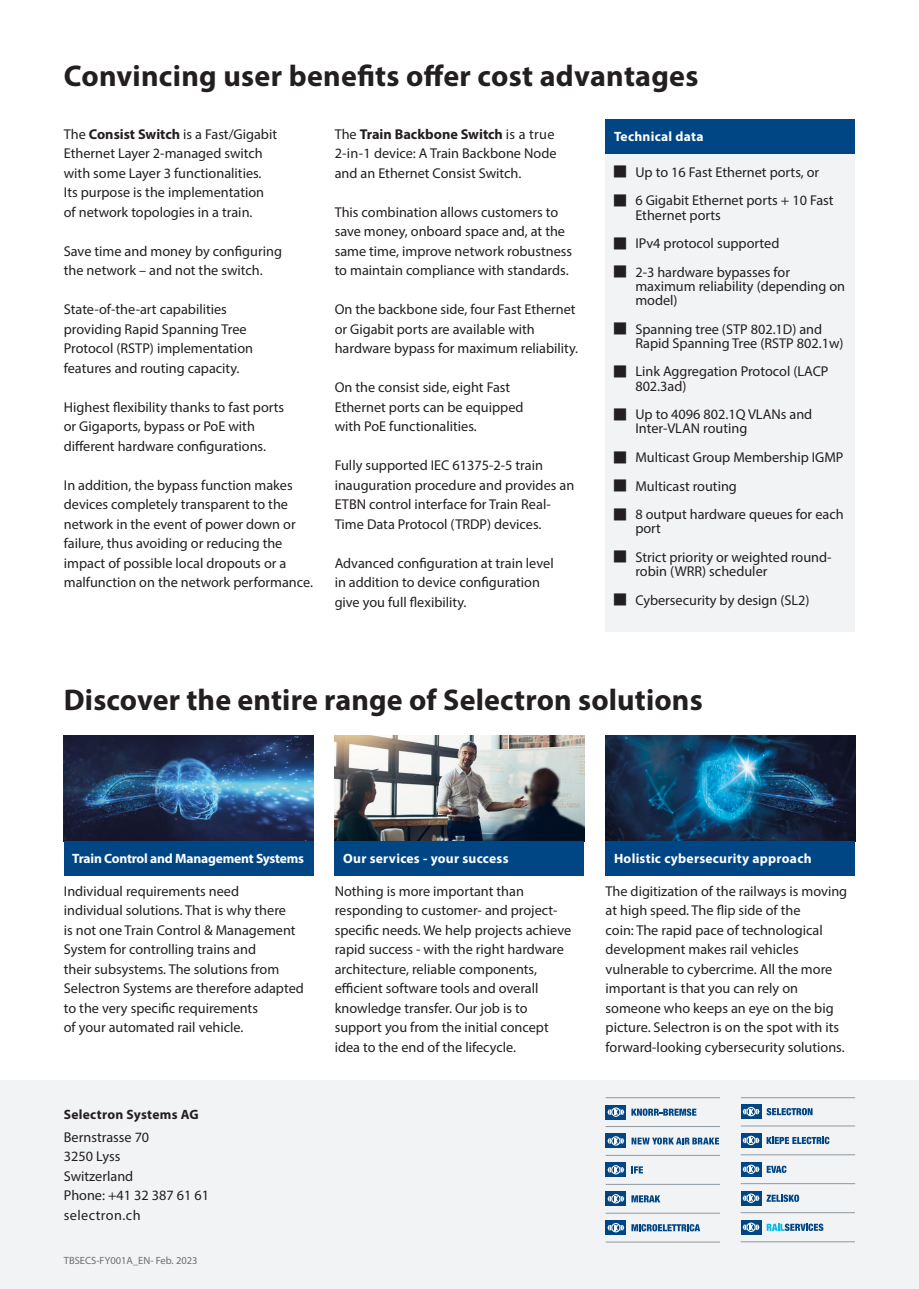
<style>
.page{position:relative;width:919px;height:1289px;background:#fff}
.page>*{position:absolute;margin:0;border:0;box-sizing:border-box;transform-origin:0 0}
.t1{font:700 30px "Myriad Pro";letter-spacing:.005em;color:#231f20}
.Abs_Copy_Regular_9_5{font:14.25px/19.5px "Myriad Pro";color:#231f20}
.Head_Copy_Bold_9_5_1{font:700 13.5px "Myriad Pro";letter-spacing:.02em;color:#fff}
.Head_Copy_Bold_9_5_1-2{font:700 13.5px "Myriad Pro";letter-spacing:-.015em;color:#fff}
.t2{font:700 13.5px "Myriad Pro";letter-spacing:.02em;color:#231f20}
.t3{font:10.5px "Myriad Pro";color:#6c6d70}
.s1{font-weight:700}
</style>
<div class="page">
<div style="left:0;top:1080px;width:918px;height:208px;background:#f2f3f4"></div>
<svg style="left:631px;top:1108px;width:65px;height:7px"></svg>
<div style="left:605px;top:1105px;width:21px;height:14px;background:#004684"></div>
<svg style="left:607px;top:1107px;width:17px;height:9px"></svg>
<hr style="left:605px;top:1126px;width:115px;height:1px;background:#8f99a0">
<hr style="left:605px;top:1154px;width:115px;height:1px;background:#8f99a0">
<hr style="left:605px;top:1183px;width:115px;height:1px;background:#8f99a0">
<hr style="left:605px;top:1241px;width:115px;height:1px;background:#8f99a0">
<hr style="left:740px;top:1125px;width:115px;height:1px;background:#8f99a0">
<hr style="left:740px;top:1154px;width:115px;height:1px;background:#8f99a0">
<hr style="left:740px;top:1183px;width:115px;height:1px;background:#8f99a0">
<hr style="left:605px;top:1212px;width:115px;height:1px;background:#8f99a0">
<hr style="left:605px;top:1097px;width:115px;height:1px;background:#8f99a0">
<hr style="left:740px;top:1097px;width:115px;height:1px;background:#8f99a0">
<hr style="left:740px;top:1212px;width:114px;height:1px;background:#8f99a0">
<hr style="left:740px;top:1241px;width:114px;height:1px;background:#8f99a0">
<div style="left:605px;top:1133px;width:21px;height:14px;background:#004684"></div>
<svg style="left:607px;top:1136px;width:17px;height:9px"></svg>
<svg style="left:631px;top:1137px;width:88px;height:7px"></svg>
<div style="left:605px;top:1162px;width:21px;height:14px;background:#004684"></div>
<svg style="left:607px;top:1165px;width:17px;height:9px"></svg>
<svg style="left:631px;top:1166px;width:12px;height:7px"></svg>
<div style="left:605px;top:1191px;width:21px;height:14px;background:#004684"></div>
<svg style="left:607px;top:1194px;width:17px;height:9px"></svg>
<svg style="left:631px;top:1195px;width:29px;height:7px"></svg>
<div style="left:605px;top:1220px;width:21px;height:14px;background:#004684"></div>
<svg style="left:607px;top:1223px;width:17px;height:9px"></svg>
<svg style="left:631px;top:1224px;width:69px;height:7px"></svg>
<div style="left:740px;top:1104px;width:21px;height:14px;background:#004684"></div>
<svg style="left:742px;top:1106px;width:17px;height:10px"></svg>
<svg style="left:766px;top:1108px;width:46px;height:7px"></svg>
<div style="left:740px;top:1133px;width:21px;height:14px;background:#004684"></div>
<svg style="left:742px;top:1135px;width:17px;height:10px"></svg>
<svg style="left:766px;top:1136px;width:63px;height:8px"></svg>
<div style="left:740px;top:1220px;width:21px;height:14px;background:#004684"></div>
<svg style="left:742px;top:1222px;width:17px;height:9px"></svg>
<svg style="left:766px;top:1223px;width:57px;height:7px"></svg>
<div style="left:740px;top:1191px;width:21px;height:14px;background:#004684"></div>
<svg style="left:742px;top:1193px;width:17px;height:9px"></svg>
<svg style="left:766px;top:1194px;width:33px;height:7px"></svg>
<div style="left:740px;top:1162px;width:21px;height:14px;background:#004684"></div>
<svg style="left:742px;top:1164px;width:17px;height:9px"></svg>
<svg style="left:766px;top:1165px;width:20px;height:7px"></svg>
<img style="left:605px;top:736px;width:250px;height:105px">
<img style="left:334px;top:736px;width:250px;height:105px">
<img style="left:64px;top:736px;width:249px;height:105px">
<div style="left:334px;top:841px;width:250px;height:35px;background:#004684"></div>
<div style="left:605px;top:841px;width:250px;height:35px;background:#004684"></div>
<div style="left:64px;top:841px;width:249px;height:35px;background:#004684"></div>
<div style="left:605px;top:119px;width:250px;height:35px;background:#004684"></div>
<div style="left:605px;top:154px;width:250px;height:477px;background:#f2f3f4"></div>
<h1 class="t1" style="left:64px;top:57px;width:636px">Convincing user benefits offer cost advantages</h1>
<p class="Abs_Copy_Regular_9_5" style="left:64px;top:124px;width:215px">The <span class="s1">Consist Switch</span> is a Fast/Gigabit Ethernet Layer 2-managed switch with some Layer 3 functionalities.<br>Its purpose is the implementation of network topologies in a train.</p>
<p class="Abs_Copy_Regular_9_5" style="left:64px;top:241px;width:220px">Save time and money by configuring the network – and not the switch.</p>
<p class="Abs_Copy_Regular_9_5" style="left:64px;top:299px;width:191px">State-of-the-art capabilities providing Rapid Spanning Tree<br>Protocol (RSTP) implementation features and routing capacity.</p>
<p class="Abs_Copy_Regular_9_5" style="left:64px;top:397px;width:222px">Highest flexibility thanks to fast ports or Gigaports, bypass or PoE with different hardware configurations.</p>
<p class="Abs_Copy_Regular_9_5" style="left:64px;top:475px;width:251px">In addition, the bypass function makes devices completely transparent to the network in the event of power down or failure, thus avoiding or reducing the impact of possible local dropouts or a malfunction on the network performance.</p>
<p class="Abs_Copy_Regular_9_5" style="left:334px;top:124px;width:223px">The <span class="s1">Train Backbone Switch</span> is a true<br>2-in-1 device: A Train Backbone Node and an Ethernet Consist Switch.</p>
<p class="Abs_Copy_Regular_9_5" style="left:334px;top:202px;width:239px">This combination allows customers to save money, onboard space and, at the same time, improve network robustness to maintain compliance with standards.</p>
<p class="Abs_Copy_Regular_9_5" style="left:334px;top:299px;width:245px">On the backbone side, four Fast Ethernet or Gigabit ports are available with hardware bypass for maximum reliability.</p>
<p class="Abs_Copy_Regular_9_5" style="left:334px;top:377px;width:190px">On the consist side, eight Fast<br>Ethernet ports can be equipped with PoE functionalities.</p>
<p class="Abs_Copy_Regular_9_5" style="left:334px;top:455px;width:241px">Fully supported IEC 61375-2-5 train inauguration procedure and provides an ETBN control interface for Train Real-Time Data Protocol (TRDP) devices.</p>
<p class="Abs_Copy_Regular_9_5" style="left:334px;top:553px;width:220px">Advanced configuration at train level in addition to device configuration give you full flexibility.</p>
<p class="Head_Copy_Bold_9_5_1" style="left:614px;top:128px;width:91px">Technical data</p>
<p class="Abs_Copy_Regular_9_5" style="left:635px;top:162px;width:185px">Up to 16 Fast Ethernet ports, or</p>
<p class="Abs_Copy_Regular_9_5" style="left:635px;top:193px;width:200px;line-height:14.2px">6 Gigabit Ethernet ports + 10 Fast<br>Ethernet ports</p>
<p class="Abs_Copy_Regular_9_5" style="left:635px;top:233px;width:145px">IPv4 protocol supported</p>
<p class="Abs_Copy_Regular_9_5" style="left:635px;top:264px;width:211px;line-height:14.2px">2-3 hardware bypasses for maximum reliability (depending on model)</p>
<p class="Abs_Copy_Regular_9_5" style="left:635px;top:321px;width:210px;line-height:14.2px">Spanning tree (STP 802.1D) and<br>Rapid Spanning Tree (RSTP 802.1w)</p>
<p class="Abs_Copy_Regular_9_5" style="left:635px;top:364px;width:195px;line-height:14.2px">Link Aggregation Protocol (LACP<br>802.3ad)</p>
<p class="Abs_Copy_Regular_9_5" style="left:635px;top:407px;width:178px;line-height:14.2px">Up to 4096 802.1Q VLANs and<br>Inter-VLAN routing</p>
<p class="Abs_Copy_Regular_9_5" style="left:635px;top:447px;width:210px">Multicast Group Membership IGMP</p>
<p class="Abs_Copy_Regular_9_5" style="left:635px;top:476px;width:103px">Multicast routing</p>
<p class="Abs_Copy_Regular_9_5" style="left:635px;top:507px;width:210px;line-height:14.2px">8 output hardware queues for each port</p>
<p class="Abs_Copy_Regular_9_5" style="left:635px;top:549px;width:198px;line-height:14.2px">Strict priority or weighted round&shy;robin (WRR) scheduler</p>
<p class="Abs_Copy_Regular_9_5" style="left:635px;top:590px;width:176px">Cybersecurity by design (SL2)</p>
<h1 class="t1" style="left:64px;top:680px;width:640px">Discover the entire range of Selectron solutions</h1>
<p class="Head_Copy_Bold_9_5_1-2" style="left:72px;top:850px;width:233px">Train Control and Management Systems</p>
<p class="Abs_Copy_Regular_9_5" style="left:64px;top:881px;width:241px">Individual requirements need<br>individual solutions. That is why there<br>is not one Train Control &amp; Management System for controlling trains and<br>their subsystems. The solutions from Selectron Systems are therefore adapted to the very specific requirements<br>of your automated rail vehicle.</p>
<p class="t2" style="left:64px;top:1105px;width:136px">Selectron Systems AG</p>
<p class="Abs_Copy_Regular_9_5" style="left:64px;top:1127px;width:147px">Bernstrasse 70<br>3250 Lyss<br>Switzerland<br>Phone: +41 32 387 61 61 selectron.ch</p>
<p class="t3" style="left:64px;top:1254px;width:135px">TBSECS-FY001A_EN- Feb. 2023</p>
<p class="Head_Copy_Bold_9_5_1" style="left:343px;top:850px;width:167px">Our services - your success</p>
<p class="Abs_Copy_Regular_9_5" style="left:334px;top:881px;width:238px">Nothing is more important than responding to customer- and project&shy;specific needs. We help projects achieve rapid success - with the right hardware architecture, reliable components, efficient software tools and overall knowledge transfer. Our job is to support you from the initial concept idea to the end of the lifecycle.</p>
<p class="Head_Copy_Bold_9_5_1" style="left:614px;top:850px;width:199px">Holistic cybersecurity approach</p>
<p class="Abs_Copy_Regular_9_5" style="left:605px;top:881px;width:243px">The digitization of the railways is moving at high speed. The flip side of the<br>coin: The rapid pace of technological development makes rail vehicles vulnerable to cybercrime. All the more important is that you can rely on someone who keeps an eye on the big picture. Selectron is on the spot with its forward-looking cybersecurity solutions.</p>
</div>
